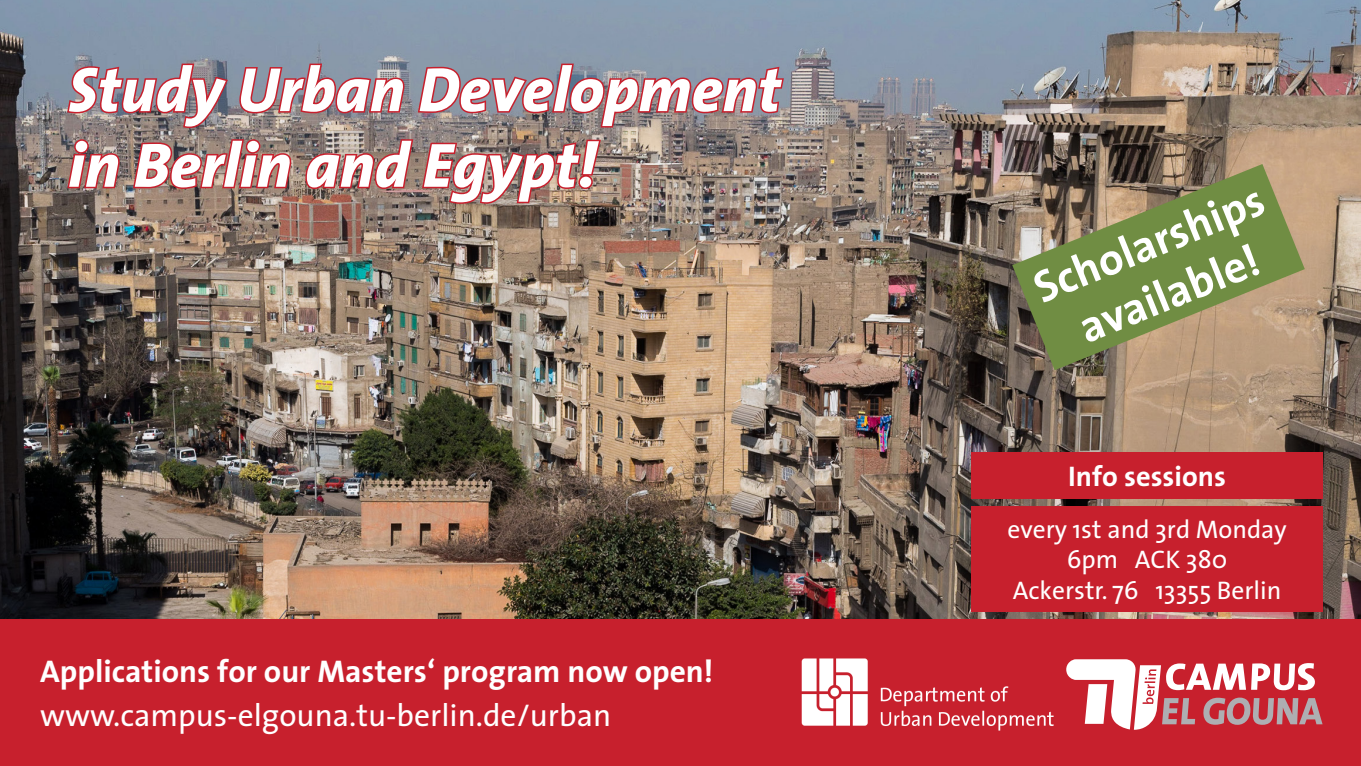
<style>
.page{position:relative;width:1361px;height:766px;background:#fff}
.page>*{position:absolute;margin:0;border:0;box-sizing:border-box;transform-origin:0 0}
.t1{font:italic 800 63px/75.6px "The Sans";color:#fff}
.t2{font:700 45px/54px "The Sans";color:#fff;text-align:center}
.t3{font:700 31.5px "The Sans";color:#fff}
.t4{font:31.5px "The Sans";color:#fff}
.t5{font:700 28.5px "The Sans";color:#fff}
.t6{font:25.5px/30.6px "The Sans";color:#fff;text-align:center}
</style>
<div class="page">
<div style="left:0;top:0;width:1361px;height:765px;background:#c7202d"></div>
<img style="left:0;top:0;width:1361px;height:618px">
<svg style="left:1066px;top:659px;width:256px;height:70px"></svg>
<img style="left:801px;top:658px;width:253px;height:73px">
<img style="left:65px;top:62px;width:165px;height:67px">
<svg style="left:240px;top:62px;width:166px;height:53px"></svg>
<svg style="left:416px;top:62px;width:369px;height:67px"></svg>
<svg style="left:65px;top:138px;width:56px;height:52px"></svg>
<img style="left:131px;top:137px;width:162px;height:53px">
<img style="left:304px;top:137px;width:298px;height:68px">
<svg style="left:1012px;top:164px;width:292px;height:206px;background:#878a59"></svg>
<div style="left:971px;top:505px;width:351px;height:106px;background:#c7202d"></div>
<div style="left:971px;top:452px;width:351px;height:47px;background:#c7202d"></div>
<h1 class="t1" style="left:68px;top:50px;width:714px">Study Urban Development in Berlin and Egypt!</h1>
<p class="t3" style="left:40px;top:644px;width:675px">Applications for our Masters‘ program now open!</p>
<p class="t4" style="left:40px;top:688px;width:573px">www.campus-elgouna.tu-berlin.de/urban</p>
<h2 class="t2" style="left:1025px;top:263px;width:246px;rotate:-22deg">Scholarships available!</h2>
<p class="t5" style="left:1068px;top:452px;width:159px">Info sessions</p>
<p class="t6" style="left:1007px;top:513px;width:281px">every 1st and 3rd Monday<br>6pm ACK 380<br>Ackerstr. 76 13355 Berlin</p>
</div>
